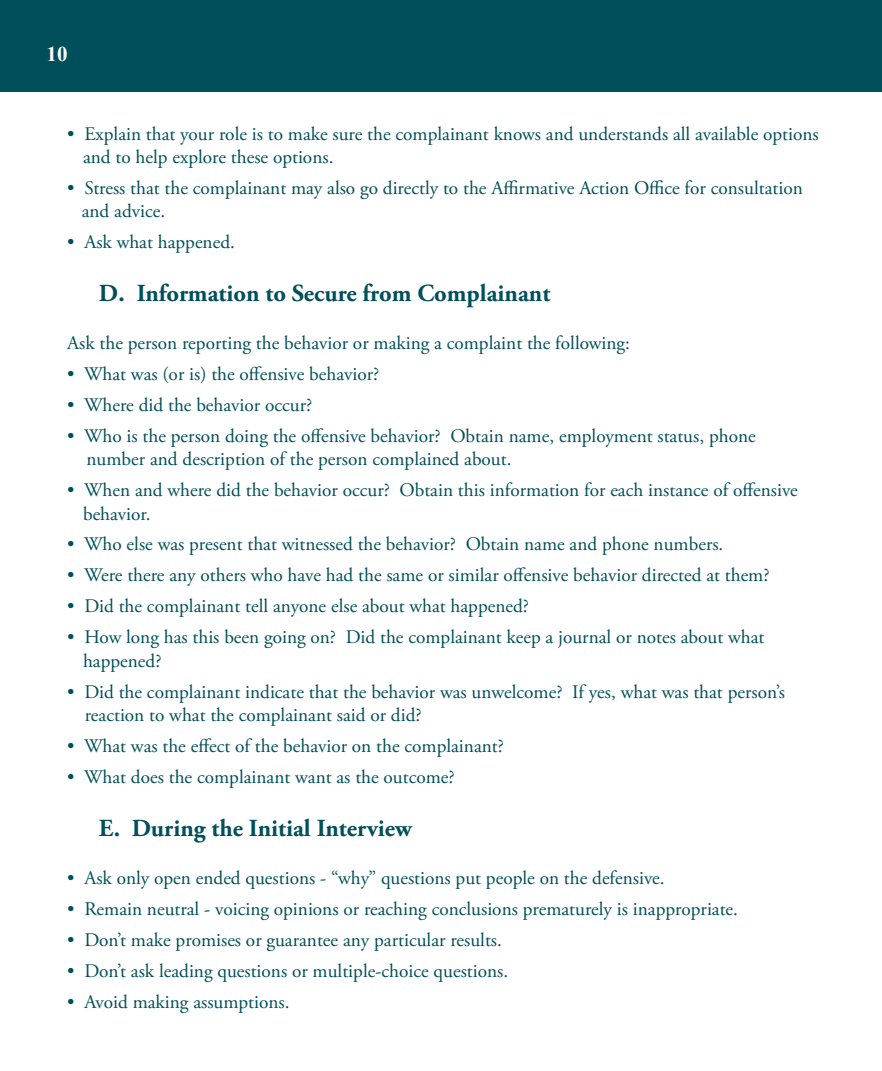
<style>
.page{position:relative;width:882px;height:1071px;background:#fff}
.page>*{position:absolute;margin:0;border:0;box-sizing:border-box;transform-origin:0 0}
.t1{font:700 24.5px "Adobe Garamond Pro";color:#004f5a}
.t2{font:700 21px "Times New Roman";color:#fff}
.t3{font:19.25px/23.1px "Adobe Garamond Pro";color:#004f5a}
</style>
<div class="page">
<div style="left:0;top:0;width:882px;height:92px;background:#004f5a"></div>
<p class="t2" style="left:47px;top:40px;width:22px">10</p>
<p class="t3" style="left:83px;top:123px;width:737px;text-indent:-16px">• Explain that your role is to make sure the complainant knows and understands all available options and to help explore these options.</p>
<p class="t3" style="left:82px;top:177px;width:723px;text-indent:-14px">• Stress that the complainant may also go directly to the Affirmative Action Office for consultation and advice.</p>
<p class="t3" style="left:67px;top:231px;width:169px">• Ask what happened.</p>
<p class="t1" style="left:99px;top:279px;width:453px">D. Information to Secure from Complainant</p>
<p class="t3" style="left:67px;top:332px;width:564px">Ask the person reporting the behavior or making a complaint the following:</p>
<p class="t3" style="left:67px;top:363px;width:314px">• What was (or is) the offensive behavior?</p>
<p class="t3" style="left:67px;top:394px;width:247px">• Where did the behavior occur?</p>
<p class="t3" style="left:87px;top:425px;width:671px;text-indent:-19px">• Who is the person doing the offensive behavior? Obtain name, employment status, phone number and description of the person complained about.</p>
<p class="t3" style="left:83px;top:479px;width:716px;text-indent:-16px">• When and where did the behavior occur? Obtain this information for each instance of offensive behavior.</p>
<p class="t3" style="left:67px;top:534px;width:658px">• Who else was present that witnessed the behavior? Obtain name and phone numbers.</p>
<p class="t3" style="left:67px;top:565px;width:704px">• Were there any others who have had the same or similar offensive behavior directed at them?</p>
<p class="t3" style="left:67px;top:595px;width:463px">• Did the complainant tell anyone else about what happened?</p>
<p class="t3" style="left:83px;top:626px;width:683px;text-indent:-16px">• How long has this been going on? Did the complainant keep a journal or notes about what happened?</p>
<p class="t3" style="left:85px;top:681px;width:702px;text-indent:-17px">• Did the complainant indicate that the behavior was unwelcome? If yes, what was that person’s reaction to what the complainant said or did?</p>
<p class="t3" style="left:67px;top:735px;width:438px">• What was the effect of the behavior on the complainant?</p>
<p class="t3" style="left:67px;top:766px;width:389px">• What does the complainant want as the outcome?</p>
<p class="t1" style="left:99px;top:814px;width:314px">E. During the Initial Interview</p>
<p class="t3" style="left:67px;top:867px;width:599px">• Ask only open ended questions - “why” questions put people on the defensive.</p>
<p class="t3" style="left:67px;top:898px;width:672px">• Remain neutral - voicing opinions or reaching conclusions prematurely is inappropriate.</p>
<p class="t3" style="left:67px;top:929px;width:436px">• Don’t make promises or guarantee any particular results.</p>
<p class="t3" style="left:67px;top:960px;width:442px">• Don’t ask leading questions or multiple-choice questions.</p>
<p class="t3" style="left:67px;top:991px;width:224px">• Avoid making assumptions.</p>
</div>
